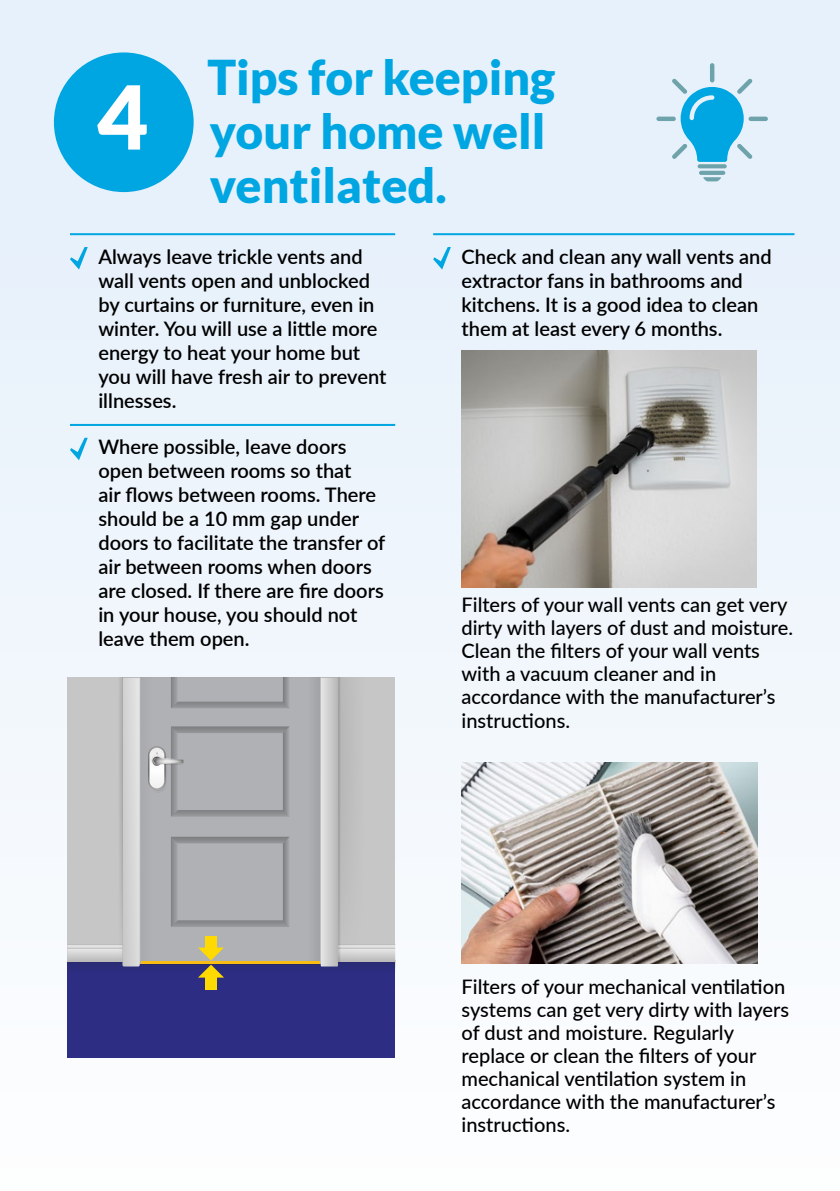
<style>
.page{position:relative;width:840px;height:1191px;background:#fff}
.page>*{position:absolute;margin:0;border:0;box-sizing:border-box;transform-origin:0 0}
.Paragraph_Style_1{font:900 48px/54px "Lato";color:#00a6e1}
.bukllet_tips{font:600 20px/24px "Lato";color:#000}
.pic_title_indent{font:500 20px/23px "Lato";color:#000}
.s1{color:#e7f1fb}
</style>
<div class="page">
<div style="left:0;top:0;width:839px;height:1191px;background:linear-gradient(to right,#eef5fc,#f0f6fc)"></div>
<hr style="left:70px;top:233px;width:325px;height:2px;background:#00a6e1">
<hr style="left:70px;top:424px;width:325px;height:2px;background:#00a6e1">
<svg style="left:70px;top:247px;width:18px;height:22px"></svg>
<svg style="left:70px;top:438px;width:18px;height:22px"></svg>
<hr style="left:698px;top:171px;width:27px;height:4px;background:#6ea3ab;border-radius:2px">
<svg style="left:697px;top:164px;width:29px;height:4px"></svg>
<svg style="left:702px;top:177px;width:18px;height:4px"></svg>
<hr style="left:656px;top:117px;width:19px;height:4px;background:#6ea3ab;border-radius:2px">
<hr style="left:748px;top:117px;width:19px;height:4px;background:#6ea3ab;border-radius:2px">
<div style="left:709px;top:63px;width:5px;height:19px;background:#6ea3ab;border-radius:2px"></div>
<svg style="left:671px;top:79px;width:80px;height:83px;background:#6ac6e9"></svg>
<hr style="left:433px;top:233px;width:361px;height:2px;background:#00a6e1">
<svg style="left:433px;top:247px;width:17px;height:22px"></svg>
<img style="left:461px;top:351px;width:294px;height:236px">
<img style="left:461px;top:762px;width:296px;height:201px">
<div style="left:67px;top:962px;width:328px;height:95px;background:#2d2e83"></div>
<svg style="left:67px;top:961px;width:328px;height:12px"></svg>
<div style="left:136px;top:677px;width:188px;height:286px;background:#afb1b4"></div>
<div style="left:141px;top:677px;width:12px;height:285px;background:#abadb0"></div>
<div style="left:307px;top:677px;width:12px;height:285px;background:#a8aaad"></div>
<svg style="left:171px;top:836px;width:118px;height:91px"></svg>
<svg style="left:171px;top:677px;width:118px;height:31px"></svg>
<svg style="left:67px;top:677px;width:73px;height:289px;background:#c8c8c9"></svg>
<svg style="left:320px;top:677px;width:75px;height:289px;background:#c6c7c7"></svg>
<svg style="left:338px;top:677px;width:27px;height:289px;background:#bcbcbd"></svg>
<div style="left:117px;top:677px;width:5px;height:289px;background:#bfbfbf"></div>
<svg style="left:148px;top:746px;width:18px;height:44px"></svg>
<svg style="left:149px;top:726px;width:140px;height:90px"></svg>
<hr style="left:141px;top:961px;width:178px;height:2px;background:#f9be14">
<div style="left:205px;top:935px;width:12px;height:18px;background:#ffda00"></div>
<svg style="left:198px;top:947px;width:26px;height:30px"></svg>
<div style="left:205px;top:971px;width:12px;height:18px;background:#ffda00"></div>
<div style="left:54px;top:52px;width:139px;height:140px;background:#00a6e1;border-radius:50%"></div>
<svg style="left:97px;top:85px;width:50px;height:65px"></svg>
<p class="Paragraph_Style_1" style="left:210px;top:50px;width:347px;text-indent:-51px"><span class="s1">4.</span> Tips for keeping your home well ventilated.</p>
<p class="bukllet_tips" style="left:98px;top:243px;width:289px">Always leave trickle vents and wall vents open and unblocked by curtains or furniture, even in winter. You will use a little more energy to heat your home but you will have fresh air to prevent illnesses.</p>
<p class="bukllet_tips" style="left:98px;top:434px;width:288px">Where possible, leave doors open between rooms so that<br>air flows between rooms. There should be a 10 mm gap under doors to facilitate the transfer of air between rooms when doors are closed. If there are fire doors in your house, you should not leave them open.</p>
<p class="bukllet_tips" style="left:461px;top:243px;width:311px">Check and clean any wall vents and extractor fans in bathrooms and kitchens. It is a good idea to clean them at least every 6 months.</p>
<p class="pic_title_indent" style="left:461px;top:592px;width:333px">Filters of your wall vents can get very dirty with layers of dust and moisture.<br>Clean the filters of your wall vents with a vacuum cleaner and in accordance with the manufacturer’s instructions.</p>
<p class="pic_title_indent" style="left:461px;top:974px;width:329px">Filters of your mechanical ventilation systems can get very dirty with layers of dust and moisture. Regularly replace or clean the filters of your mechanical ventilation system in accordance with the manufacturer’s instructions.</p>
</div>
